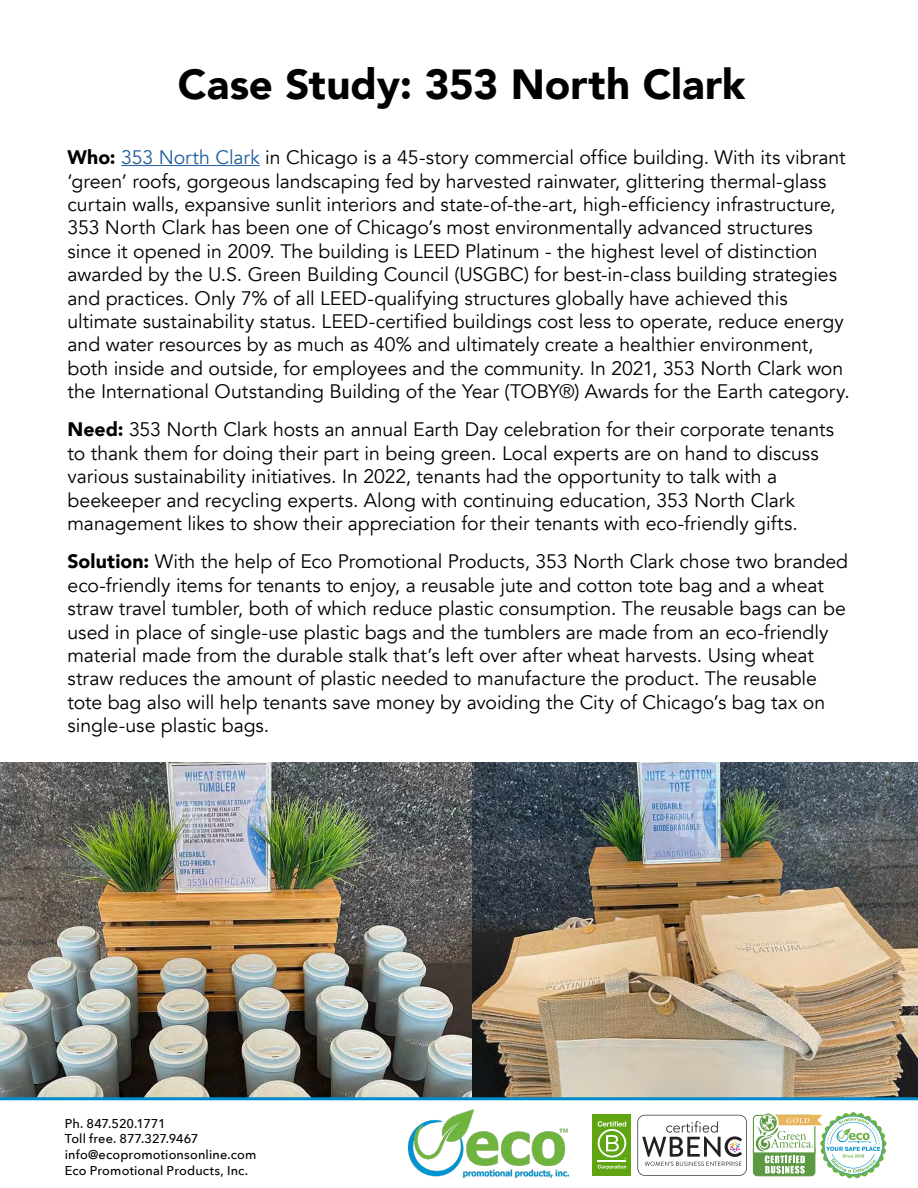
<style>
.page{position:relative;width:918px;height:1188px;background:#fff}
.page>*{position:absolute;margin:0;border:0;box-sizing:border-box;transform-origin:0 0}
.t1{font:900 42px "Avenir";color:#000}
.t2{font:19.5px/23.4px "Avenir";letter-spacing:-.005em;color:#000}
.t3{font:500 12.75px/15.8px "Avenir Next";letter-spacing:.015em;color:#000}
.s1{font-weight:900}
.s2{color:#215e9e}
</style>
<div class="page">
<img style="left:471px;top:762px;width:447px;height:335px">
<img style="left:0;top:762px;width:471px;height:335px">
<hr style="left:121px;top:165px;width:139px;height:1px;background:#215e9e">
<div style="left:593px;top:1115px;width:38px;height:61px;background:#5fa511"></div>
<svg style="left:598px;top:1121px;width:28px;height:48px"></svg>
<svg style="left:637px;top:1115px;width:110px;height:61px"></svg>
<svg style="left:753px;top:1112px;width:134px;height:67px"></svg>
<img style="left:408px;top:1110px;width:160px;height:67px">
<hr style="left:0;top:1097px;width:918px;height:3px;background:#008bd0">
<h1 class="t1" style="left:178px;top:48px;width:569px">Case Study: 353 North Clark</h1>
<p class="t2" style="left:68px;top:146px;width:784px"><span class="s1">Who:</span> <span class="s2">353 North Clark</span> in Chicago is a 45-story commercial office building. With its vibrant ‘green’ roofs, gorgeous landscaping fed by harvested rainwater, glittering thermal-glass curtain walls, expansive sunlit interiors and state-of-the-art, high-efficiency infrastructure, 353 North Clark has been one of Chicago’s most environmentally advanced structures since it opened in 2009. The building is LEED Platinum - the highest level of distinction awarded by the U.S. Green Building Council (USGBC) for best-in-class building strategies and practices. Only 7% of all LEED-qualifying structures globally have achieved this ultimate sustainability status. LEED-certified buildings cost less to operate, reduce energy and water resources by as much as 40% and ultimately create a healthier environment, both inside and outside, for employees and the community. In 2021, 353 North Clark won the International Outstanding Building of the Year (TOBY®) Awards for the Earth category.</p>
<p class="t2" style="left:68px;top:418px;width:768px"><span class="s1">Need:</span> 353 North Clark hosts an annual Earth Day celebration for their corporate tenants to thank them for doing their part in being green. Local experts are on hand to discuss various sustainability initiatives. In 2022, tenants had the opportunity to talk with a beekeeper and recycling experts. Along with continuing education, 353 North Clark management likes to show their appreciation for their tenants with eco-friendly gifts.</p>
<p class="t2" style="left:68px;top:550px;width:782px"><span class="s1">Solution:</span> With the help of Eco Promotional Products, 353 North Clark chose two branded eco-friendly items for tenants to enjoy, a reusable jute and cotton tote bag and a wheat straw travel tumbler, both of which reduce plastic consumption. The reusable bags can be used in place of single-use plastic bags and the tumblers are made from an eco-friendly material made from the durable stalk that’s left over after wheat harvests. Using wheat straw reduces the amount of plastic needed to manufacture the product. The reusable tote bag also will help tenants save money by avoiding the City of Chicago’s bag tax on single-use plastic bags.</p>
<p class="t3" style="left:65px;top:1115px;width:193px">Ph. 847.520.1771<br>Toll free. 877.327.9467 info@ecopromotionsonline.com<br>Eco Promotional Products, Inc.</p>
</div>
